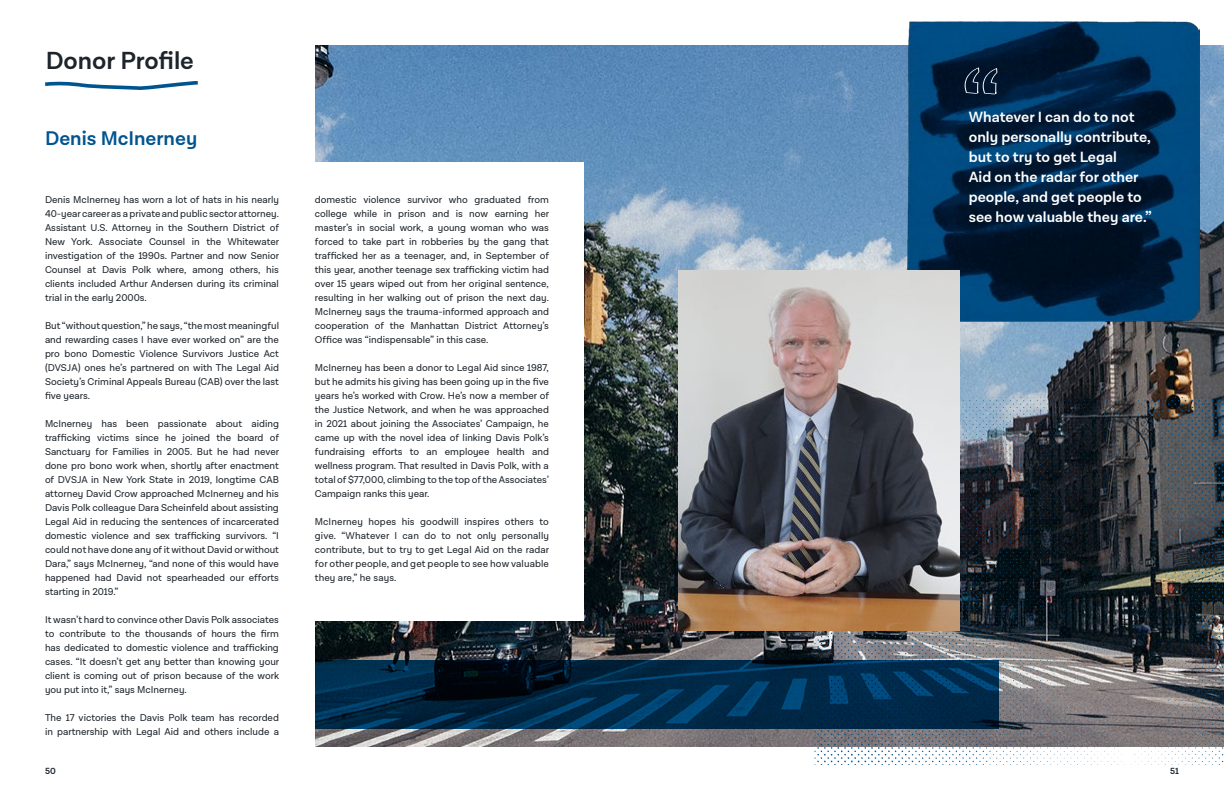
<style>
.page{position:relative;width:1224px;height:792px;background:#fff}
.page>*{position:absolute;margin:0;border:0;box-sizing:border-box;transform-origin:0 0}
.t1{font:600 25px "Lota Grotesque Alt 3";color:#1d242b}
.t2{font:600 20px "Lota Grotesque Alt 3";color:#00548f}
.t3{font:600 15px/20px "Lota Grotesque Alt 3";color:#fff}
.t4{font:10px/14px "Lota Grotesque Alt 3";color:#1d242b;text-align:justify}
.t5{font:600 9px "Lota Grotesque Alt 3";color:#1d242b}
</style>
<div class="page">
<img style="left:315px;top:45px;width:909px;height:702px">
<svg style="left:45px;top:81px;width:153px;height:9px"></svg>
<img style="left:815px;top:397px;width:409px;height:368px">
<svg style="left:315px;top:661px;width:684px;height:68px;background:#002948"></svg>
<img style="left:906px;top:21px;width:294px;height:300px">
<svg style="left:965px;top:67px;width:32px;height:27px"></svg>
<img style="left:678px;top:270px;width:282px;height:360px">
<div style="left:298px;top:162px;width:286px;height:459px;background:#fff"></div>
<h1 class="t1" style="left:46px;top:46px;width:150px">Donor Profile</h1>
<h2 class="t2" style="left:45px;top:127px;width:154px">Denis McInerney</h2>
<p class="t4" style="left:45px;top:193px;width:236px">Denis McInerney has worn a lot of hats in his nearly 40-year career as a private and public sector attorney.<br>Assistant U.S. Attorney in the Southern District of New York. Associate Counsel in the Whitewater investigation of the 1990s. Partner and now Senior Counsel at Davis Polk where, among others, his clients included Arthur Andersen during its criminal trial in the early 2000s.</p>
<p class="t4" style="left:45px;top:319px;width:236px">But “without question,” he says, “the most meaningful and rewarding cases I have ever worked on” are the pro bono Domestic Violence Survivors Justice Act (DVSJA) ones he’s partnered on with The Legal Aid Society’s Criminal Appeals Bureau (CAB) over the last five years.</p>
<p class="t4" style="left:45px;top:417px;width:236px">McInerney has been passionate about aiding trafficking victims since he joined the board of Sanctuary for Families in 2005. But he had never done pro bono work when, shortly after enactment of DVSJA in New York State in 2019, longtime CAB attorney David Crow approached McInerney and his Davis Polk colleague Dara Scheinfeld about assisting Legal Aid in reducing the sentences of incarcerated domestic violence and sex trafficking survivors. “I could not have done any of it without David or without Dara,” says McInerney, “and none of this would have happened had David not spearheaded our efforts starting in 2019.”</p>
<p class="t4" style="left:45px;top:613px;width:236px">It wasn’t hard to convince other Davis Polk associates to contribute to the thousands of hours the firm has dedicated to domestic violence and trafficking cases. “It doesn’t get any better than knowing your client is coming out of prison because of the work you put into it,” says McInerney.</p>
<p class="t4" style="left:45px;top:711px;width:235px">The 17 victories the Davis Polk team has recorded in partnership with Legal Aid and others include a</p>
<p class="t4" style="left:315px;top:193px;width:236px">domestic violence survivor who graduated from college while in prison and is now earning her master’s in social work, a young woman who was forced to take part in robberies by the gang that trafficked her as a teenager, and, in September of this year, another teenage sex trafficking victim had over 15 years wiped out from her original sentence, resulting in her walking out of prison the next day.<br>McInerney says the trauma-informed approach and cooperation of the Manhattan District Attorney’s Office was “indispensable” in this case.</p>
<p class="t4" style="left:315px;top:361px;width:236px">McInerney has been a donor to Legal Aid since 1987, but he admits his giving has been going up in the five years he’s worked with Crow. He’s now a member of the Justice Network, and when he was approached in 2021 about joining the Associates’ Campaign, he came up with the novel idea of linking Davis Polk’s fundraising efforts to an employee health and wellness program. That resulted in Davis Polk, with a total of $77,000, climbing to the top of the Associates’ Campaign ranks this year.</p>
<p class="t4" style="left:315px;top:515px;width:236px">McInerney hopes his goodwill inspires others to give. “Whatever I can do to not only personally contribute, but to try to get Legal Aid on the radar for other people, and get people to see how valuable they are,” he says.</p>
<h3 class="t3" style="left:969px;top:108px;width:184px">Whatever I can do to not only personally contribute, but to try to get Legal<br>Aid on the radar for other people, and get people to see how valuable they are.”</h3>
<p class="t5" style="left:45px;top:765px;width:12px">50</p>
<p class="t5" style="left:1170px;top:765px;width:10px">51</p>
</div>
